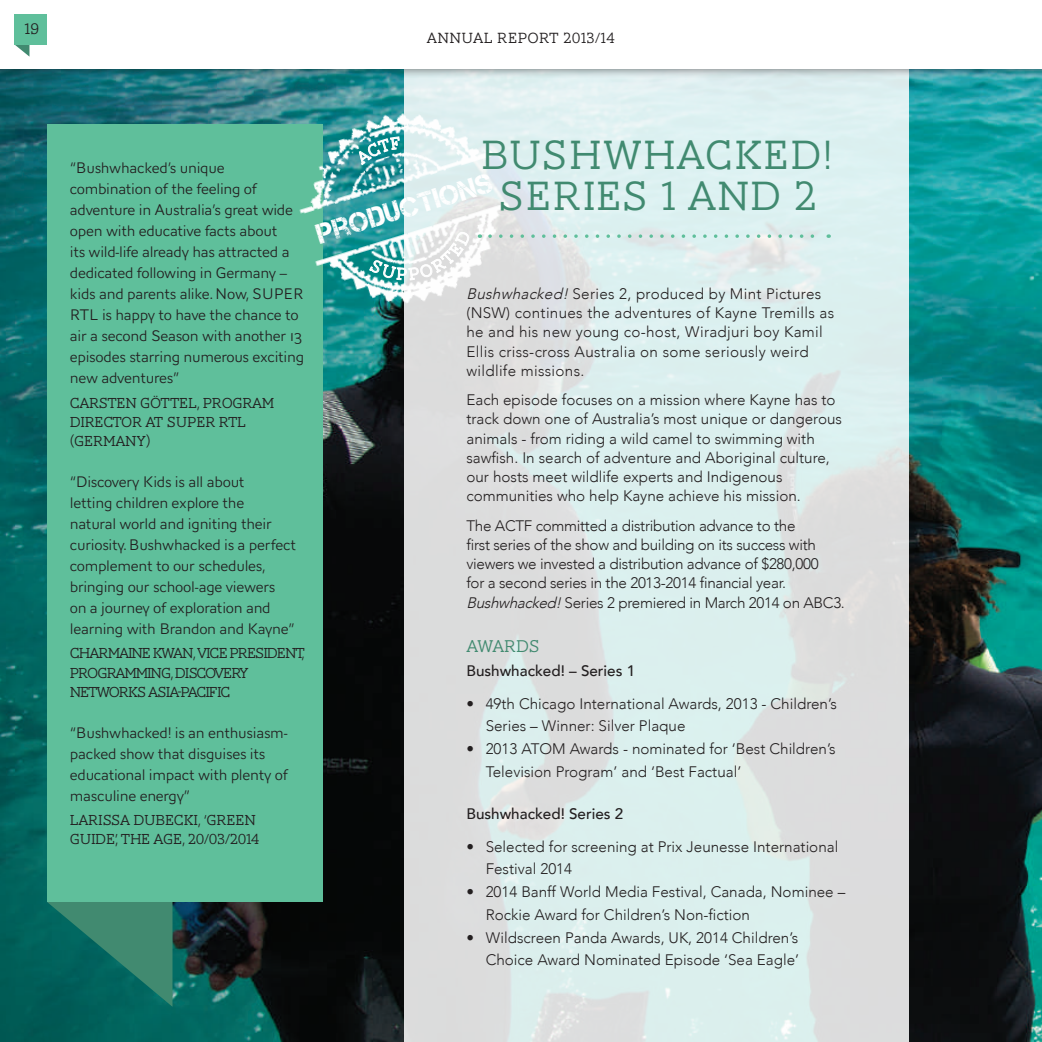
<style>
.page{position:relative;width:1042px;height:1042px;background:#fff}
.page>*{position:absolute;margin:0;border:0;box-sizing:border-box;transform-origin:0 0}
.t1{font:300 42px/40.2px "AW Conqueror Slab";letter-spacing:.02em;color:#418a70;text-align:center}
.t2{font:28px "Captureit";color:#fff}
.t3{font:300 17.5px "AW Conqueror Slab";letter-spacing:-.04em;color:#418a70}
.t4{font:300 15.75px/21px "AW Conqueror Sans";letter-spacing:-.02em;color:#231f20}
.t5{font:300 15.75px "AW Conqueror Slab";color:#231f20}
.t6{font:300 15.22px/19.2px "Avenir";color:#231f20}
.t7{font:300 15.22px/19.2px "Avenir";letter-spacing:-.02em;color:#231f20}
.t8{font:300 15.22px/19.2px "Avenir";letter-spacing:.02em;color:#231f20}
.t9{font:500 15.22px "Avenir";color:#231f20}
.t10{font:300 15.22px "AW Conqueror Slab";letter-spacing:.02em;color:#231f20}
.t11{font:300 14.88px/19.2px "AW Conqueror Slab";letter-spacing:-.02em;color:#231f20}
.t12{font:300 14.88px/19.2px "AW Conqueror Slab";letter-spacing:-.06em;color:#231f20}
.s1{font-style:italic}
</style>
<div class="page">
<img style="left:0;top:79px;width:1042px;height:963px">
<div style="left:405px;top:0;width:504px;height:1042px;background:linear-gradient(to bottom,#def0f1,#dbe2e1)"></div>
<div style="left:0;top:0;width:1042px;height:79px;background:#231f20;opacity:.75"></div>
<div style="left:0;top:0;width:1042px;height:68px;background:#fff"></div>
<svg style="left:14px;top:44px;width:15px;height:12px"></svg>
<div style="left:14px;top:14px;width:33px;height:30px;background:#5fbf9b"></div>
<svg style="left:47px;top:902px;width:125px;height:105px;background:#207666"></svg>
<div style="left:47px;top:124px;width:276px;height:778px;background:#5fbf9b"></div>
<img style="left:259px;top:68px;width:285px;height:273px">
<svg style="left:490px;top:234px;width:339px;height:4px"></svg>
<svg style="left:370px;top:231px;width:100px;height:49px"></svg>
<svg style="left:355px;top:137px;width:45px;height:28px"></svg>
<p class="t5" style="left:24px;top:21px;width:17px">19</p>
<p class="t10" style="left:427px;top:30px;width:190px">ANNUAL REPORT 2013/14</p>
<p class="t10" style="left:587px;top:30px;width:30px">2 3</p>
<p class="t4" style="left:70px;top:158px;width:236px">“Bushwhacked’s unique combination of the feeling of adventure in Australia’s great wide open with educative facts about<br>its wild-life already has attracted a dedicated following in Germany – kids and parents alike. Now, SUPER<br>RTL is happy to have the chance to air a second Season with another 13 episodes starring numerous exciting new adventures”</p>
<p class="t11" style="left:70px;top:393px;width:206px">CARSTEN GÖTTEL, PROGRAM<br>DIRECTOR AT SUPER RTL (GERMANY)</p>
<p class="t4" style="left:70px;top:471px;width:228px">“Discovery Kids is all about<br>letting children explore the<br>natural world and igniting their curiosity. Bushwhacked is a perfect complement to our schedules, bringing our school-age viewers<br>on a journey of exploration and learning with Brandon and Kayne”</p>
<p class="t12" style="left:70px;top:644px;width:237px">CHARMAINE KWAN,VICE PRESIDENT,<br>PROGRAMMING,DISCOVERY<br>NETWORKS ASIA-PACIFIC</p>
<p class="t4" style="left:70px;top:722px;width:220px">“Bushwhacked! is an enthusiasm&shy;packed show that disguises its educational impact with plenty of masculine energy”</p>
<p class="t11" style="left:70px;top:810px;width:191px">LARISSA DUBECKI, ‘GREEN<br>GUIDE’, THE AGE, 20/03/2014</p>
<h1 class="t1" style="left:481px;top:135px;width:353px">BUSHWHACKED!<br>SERIES 1 AND 2</h1>
<h2 class="t2" style="left:313px;top:220px;width:184px;rotate:-17deg">productions</h2>
<p class="t8" style="left:466px;top:284px;width:369px"><span class="s1">Bushwhacked!</span> Series 2, produced by Mint Pictures (NSW) continues the adventures of Kayne Tremills as he and his new young co-host, Wiradjuri boy Kamil Ellis criss-cross Australia on some seriously weird wildlife missions.</p>
<p class="t6" style="left:466px;top:390px;width:377px">Each episode focuses on a mission where Kayne has to track down one of Australia’s most unique or dangerous animals - from riding a wild camel to swimming with sawfish. In search of adventure and Aboriginal culture, our hosts meet wildlife experts and Indigenous communities who help Kayne achieve his mission.</p>
<p class="t7" style="left:466px;top:516px;width:380px">The ACTF committed a distribution advance to the<br>first series of the show and building on its success with viewers we invested a distribution advance of $280,000<br>for a second series in the 2013-2014 financial year.<br><span class="s1">Bushwhacked!</span> Series 2 premiered in March 2014 on ABC3.</p>
<p class="t3" style="left:466px;top:636px;width:75px">AWARDS</p>
<p class="t9" style="left:466px;top:657px;width:170px">Bushwhacked! – Series 1</p>
<p class="t6" style="left:486px;top:692px;width:353px;line-height:22.8px;text-indent:-19px">• 49th Chicago International Awards, 2013 - Children’s<br>Series – Winner: Silver Plaque</p>
<p class="t6" style="left:486px;top:737px;width:351px;line-height:22.8px;text-indent:-19px">• 2013 ATOM Awards - nominated for ‘Best Children’s<br>Television Program’ and ‘Best Factual’</p>
<p class="t9" style="left:466px;top:800px;width:158px">Bushwhacked! Series 2</p>
<p class="t6" style="left:486px;top:835px;width:354px;line-height:22.8px;text-indent:-19px">• Selected for screening at Prix Jeunesse International<br>Festival 2014</p>
<p class="t6" style="left:486px;top:880px;width:361px;line-height:22.8px;text-indent:-19px">• 2014 Banff World Media Festival, Canada, Nominee –<br>Rockie Award for Children’s Non-fiction</p>
<p class="t6" style="left:466px;top:926px;width:334px;line-height:22.8px;text-align:right">• Wildscreen Panda Awards, UK, 2014 Children’s<br>Choice Award Nominated Episode ‘Sea Eagle’</p>
</div>
